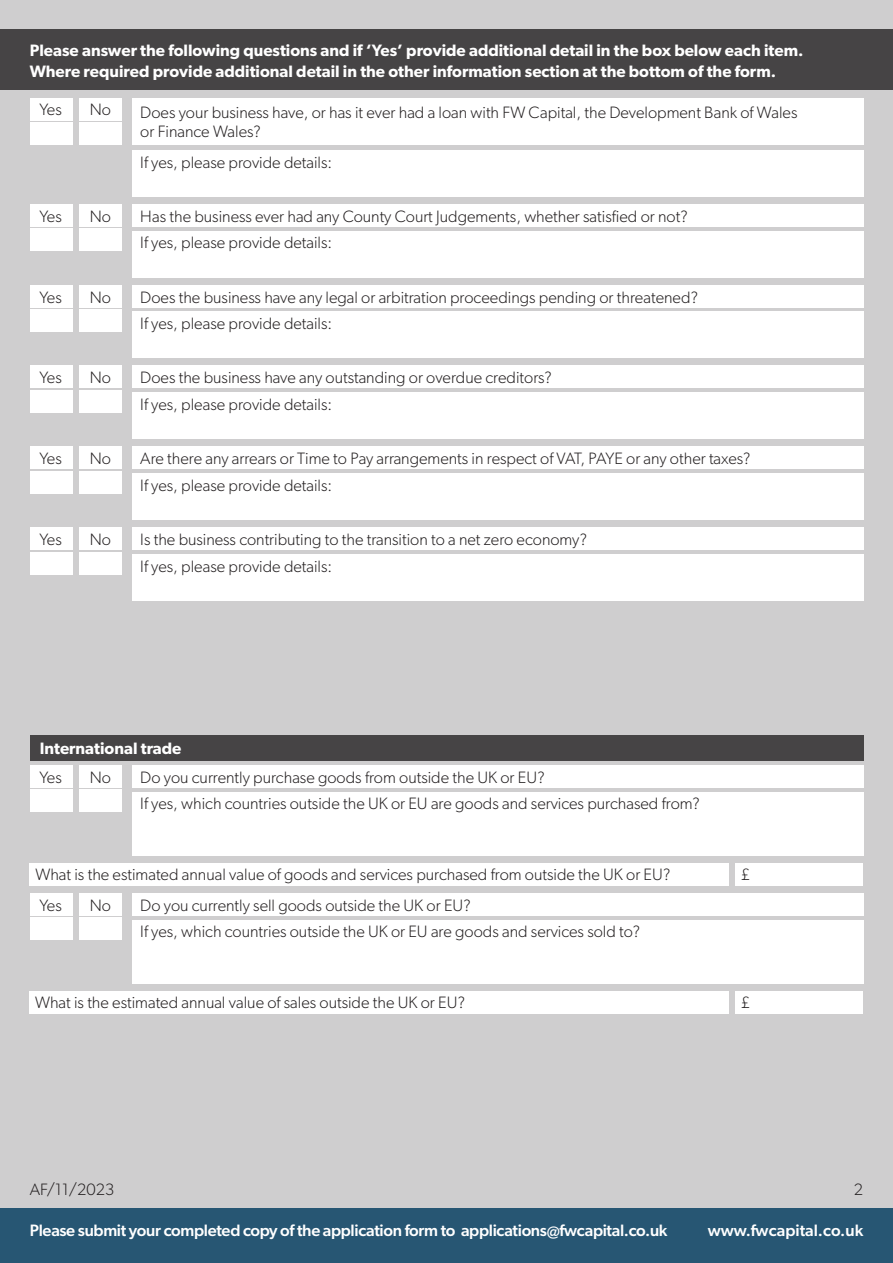
<style>
.page{position:relative;width:893px;height:1263px;background:#fff}
.page>*{position:absolute;margin:0;border:0;box-sizing:border-box;transform-origin:0 0}
.t1{font:300 16.5px/19.5px "Gibson";color:#231f20}
.t2{font:600 16.5px/21px "Gibson";color:#fff}
.t3{font:500 16.5px "Gibson";letter-spacing:-.02em;color:#fff}
.t4{font:500 16.5px "Gibson";color:#fff}
</style>
<div class="page">
<div style="left:0;top:0;width:893px;height:1210px;background:#cfcecf"></div>
<div style="left:0;top:1208px;width:893px;height:55px;background:#275673"></div>
<div style="left:132px;top:98px;width:731px;height:47px;background:#fff"></div>
<div style="left:132px;top:204px;width:731px;height:23px;background:#fff"></div>
<div style="left:132px;top:285px;width:731px;height:22px;background:#fff"></div>
<div style="left:132px;top:366px;width:731px;height:22px;background:#fff"></div>
<div style="left:132px;top:446px;width:731px;height:23px;background:#fff"></div>
<div style="left:132px;top:527px;width:731px;height:23px;background:#fff"></div>
<div style="left:132px;top:765px;width:731px;height:23px;background:#fff"></div>
<div style="left:132px;top:893px;width:731px;height:22px;background:#fff"></div>
<div style="left:132px;top:150px;width:731px;height:47px;background:#fff"></div>
<div style="left:132px;top:231px;width:731px;height:46px;background:#fff"></div>
<div style="left:132px;top:311px;width:731px;height:47px;background:#fff"></div>
<div style="left:132px;top:392px;width:731px;height:47px;background:#fff"></div>
<div style="left:132px;top:473px;width:731px;height:47px;background:#fff"></div>
<div style="left:132px;top:554px;width:731px;height:47px;background:#fff"></div>
<div style="left:132px;top:792px;width:731px;height:63px;background:#fff"></div>
<div style="left:132px;top:919px;width:731px;height:64px;background:#fff"></div>
<div style="left:30px;top:991px;width:699px;height:22px;background:#fff"></div>
<div style="left:30px;top:863px;width:699px;height:23px;background:#fff"></div>
<div style="left:30px;top:204px;width:43px;height:23px;background:#fff"></div>
<div style="left:30px;top:285px;width:43px;height:22px;background:#fff"></div>
<div style="left:30px;top:366px;width:43px;height:22px;background:#fff"></div>
<div style="left:30px;top:446px;width:43px;height:23px;background:#fff"></div>
<div style="left:30px;top:527px;width:43px;height:23px;background:#fff"></div>
<div style="left:30px;top:765px;width:43px;height:23px;background:#fff"></div>
<div style="left:30px;top:893px;width:43px;height:22px;background:#fff"></div>
<div style="left:30px;top:98px;width:43px;height:22px;background:#fff"></div>
<div style="left:30px;top:229px;width:43px;height:22px;background:#fff"></div>
<div style="left:30px;top:309px;width:43px;height:23px;background:#fff"></div>
<div style="left:30px;top:390px;width:43px;height:23px;background:#fff"></div>
<div style="left:30px;top:471px;width:43px;height:22px;background:#fff"></div>
<div style="left:30px;top:552px;width:43px;height:22px;background:#fff"></div>
<div style="left:30px;top:789px;width:43px;height:23px;background:#fff"></div>
<div style="left:30px;top:917px;width:43px;height:23px;background:#fff"></div>
<div style="left:30px;top:122px;width:43px;height:23px;background:#fff"></div>
<div style="left:79px;top:204px;width:43px;height:23px;background:#fff"></div>
<div style="left:79px;top:285px;width:43px;height:22px;background:#fff"></div>
<div style="left:79px;top:366px;width:43px;height:22px;background:#fff"></div>
<div style="left:79px;top:446px;width:43px;height:23px;background:#fff"></div>
<div style="left:79px;top:527px;width:43px;height:23px;background:#fff"></div>
<div style="left:79px;top:765px;width:43px;height:23px;background:#fff"></div>
<div style="left:79px;top:893px;width:43px;height:22px;background:#fff"></div>
<div style="left:79px;top:98px;width:43px;height:22px;background:#fff"></div>
<div style="left:79px;top:229px;width:43px;height:22px;background:#fff"></div>
<div style="left:79px;top:309px;width:43px;height:23px;background:#fff"></div>
<div style="left:79px;top:390px;width:43px;height:23px;background:#fff"></div>
<div style="left:79px;top:471px;width:43px;height:22px;background:#fff"></div>
<div style="left:79px;top:552px;width:43px;height:22px;background:#fff"></div>
<div style="left:79px;top:789px;width:43px;height:23px;background:#fff"></div>
<div style="left:79px;top:917px;width:43px;height:23px;background:#fff"></div>
<div style="left:79px;top:122px;width:43px;height:23px;background:#fff"></div>
<div style="left:0;top:30px;width:893px;height:60px;background:#464445"></div>
<div style="left:30px;top:736px;width:833px;height:25px;background:#464445"></div>
<div style="left:736px;top:991px;width:127px;height:22px;background:#fff"></div>
<div style="left:736px;top:863px;width:127px;height:23px;background:#fff"></div>
<p class="t2" style="left:30px;top:39px;width:775px">Please answer the following questions and if ‘Yes’ provide additional detail in the box below each item.<br>Where required provide additional detail in the other information section at the bottom of the form.</p>
<p class="t1" style="left:39px;top:100px;width:24px">Yes</p>
<p class="t1" style="left:90px;top:100px;width:23px">No</p>
<p class="t1" style="left:140px;top:102px;width:659px">Does your business have, or has it ever had a loan with FW Capital, the Development Bank of Wales or Finance Wales?</p>
<p class="t1" style="left:140px;top:152px;width:193px">If yes, please provide details:</p>
<p class="t1" style="left:39px;top:206px;width:24px">Yes</p>
<p class="t1" style="left:90px;top:206px;width:23px">No</p>
<p class="t1" style="left:140px;top:206px;width:549px">Has the business ever had any County Court Judgements, whether satisfied or not?</p>
<p class="t1" style="left:140px;top:233px;width:193px">If yes, please provide details:</p>
<p class="t1" style="left:39px;top:287px;width:24px">Yes</p>
<p class="t1" style="left:90px;top:287px;width:23px">No</p>
<p class="t1" style="left:140px;top:287px;width:559px">Does the business have any legal or arbitration proceedings pending or threatened?</p>
<p class="t1" style="left:140px;top:313px;width:193px">If yes, please provide details:</p>
<p class="t1" style="left:39px;top:368px;width:24px">Yes</p>
<p class="t1" style="left:90px;top:368px;width:23px">No</p>
<p class="t1" style="left:140px;top:368px;width:413px">Does the business have any outstanding or overdue creditors?</p>
<p class="t1" style="left:140px;top:394px;width:193px">If yes, please provide details:</p>
<p class="t1" style="left:39px;top:448px;width:24px">Yes</p>
<p class="t1" style="left:90px;top:448px;width:23px">No</p>
<p class="t1" style="left:140px;top:448px;width:612px">Are there any arrears or Time to Pay arrangements in respect of VAT, PAYE or any other taxes?</p>
<p class="t1" style="left:140px;top:475px;width:193px">If yes, please provide details:</p>
<p class="t1" style="left:39px;top:529px;width:24px">Yes</p>
<p class="t1" style="left:90px;top:529px;width:23px">No</p>
<p class="t1" style="left:140px;top:529px;width:448px">Is the business contributing to the transition to a net zero economy?</p>
<p class="t1" style="left:140px;top:556px;width:193px">If yes, please provide details:</p>
<p class="t2" style="left:40px;top:738px;width:143px">International trade</p>
<p class="t1" style="left:39px;top:767px;width:24px">Yes</p>
<p class="t1" style="left:90px;top:767px;width:23px">No</p>
<p class="t1" style="left:140px;top:767px;width:406px">Do you currently purchase goods from outside the UK or EU?</p>
<p class="t1" style="left:140px;top:794px;width:561px">If yes, which countries outside the UK or EU are goods and services purchased from?</p>
<p class="t1" style="left:35px;top:864px;width:637px">What is the estimated annual value of goods and services purchased from outside the UK or EU?</p>
<p class="t1" style="left:39px;top:895px;width:24px">Yes</p>
<p class="t1" style="left:90px;top:895px;width:23px">No</p>
<p class="t1" style="left:140px;top:895px;width:332px">Do you currently sell goods outside the UK or EU?</p>
<p class="t1" style="left:140px;top:921px;width:501px">If yes, which countries outside the UK or EU are goods and services sold to?</p>
<p class="t1" style="left:35px;top:993px;width:431px">What is the estimated annual value of sales outside the UK or EU?</p>
<p class="t1" style="left:741px;top:864px;width:11px">£</p>
<p class="t1" style="left:741px;top:993px;width:11px">£</p>
<p class="t1" style="left:30px;top:1180px;width:86px">AF/11/2023</p>
<p class="t1" style="left:854px;top:1180px;width:11px">2</p>
<p class="t3" style="left:30px;top:1220px;width:639px">Please submit your completed copy of the application form to applications@fwcapital.co.uk</p>
<p class="t4" style="left:708px;top:1220px;width:157px">www.fwcapital.co.uk</p>
</div>
